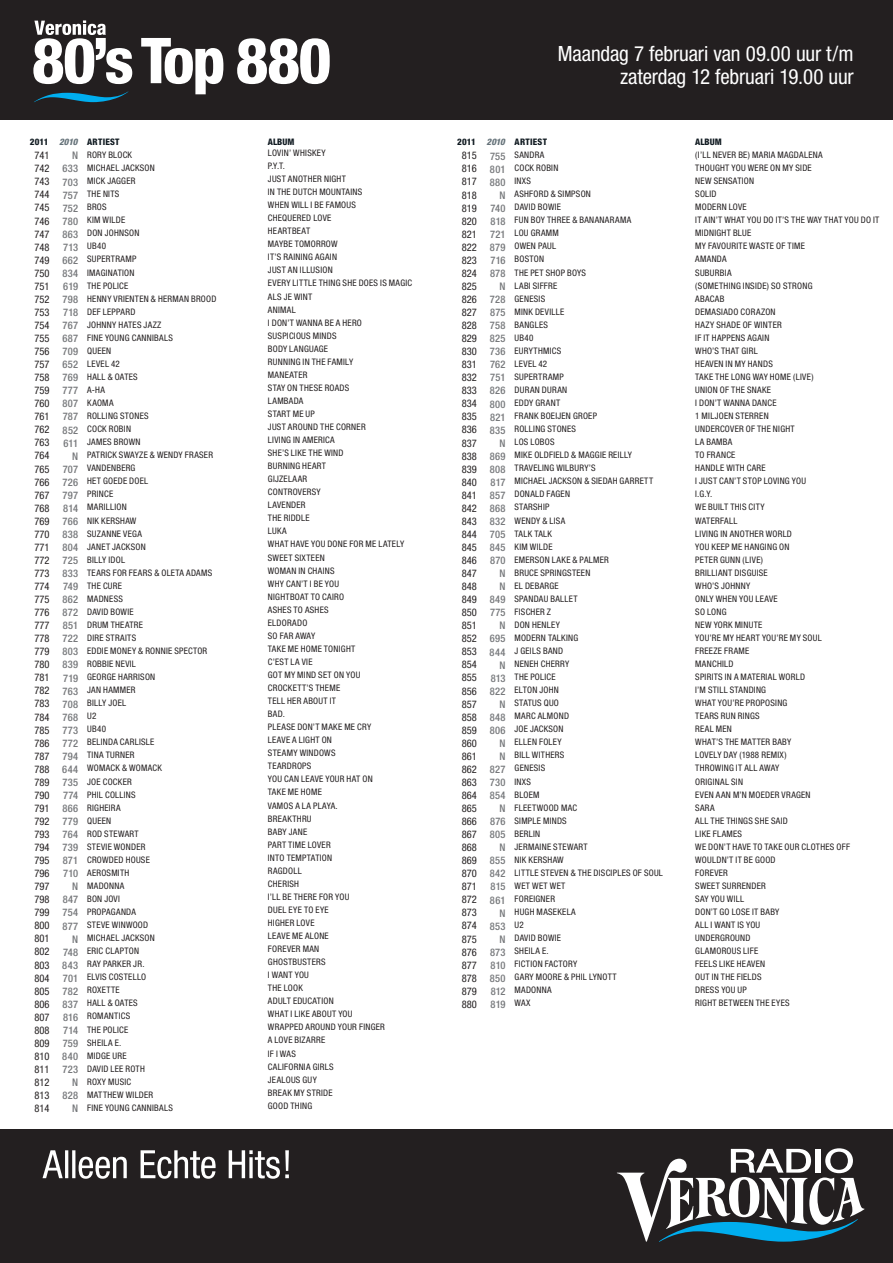
<style>
.page{position:relative;width:893px;height:1263px;background:#fff}
.page>*{position:absolute;margin:0;border:0;box-sizing:border-box;transform-origin:0 0}
.t1{font:condensed 21px/22.5px "Helvetica Neue";letter-spacing:-.01em;color:#fff;text-align:right}
.t2{font:condensed 10.5px/13px "Helvetica Neue";color:#231f20;text-align:justify}
.t3{font:500 condensed 10.5px/13px "Helvetica Neue";letter-spacing:.025em;color:#76787b;text-align:right}
.t4{font:condensed 9px/13px "Helvetica Neue";letter-spacing:.03em;color:#231f20}
.t5{font:800 condensed 9px "Helvetica Neue";letter-spacing:.02em;color:#101a21}
.s1{font-style:italic;color:#657279}
</style>
<div class="page">
<div style="left:0;top:0;width:893px;height:119px;background:#231f20"></div>
<div style="left:0;top:1130px;width:893px;height:133px;background:#231f20"></div>
<svg style="left:617px;top:1148px;width:247px;height:94px"></svg>
<svg style="left:43px;top:1150px;width:246px;height:29px"></svg>
<svg style="left:34px;top:91px;width:94px;height:11px"></svg>
<svg style="left:141px;top:38px;width:82px;height:56px"></svg>
<svg style="left:237px;top:38px;width:93px;height:46px"></svg>
<svg style="left:33px;top:20px;width:99px;height:64px"></svg>
<h1 class="t1" style="left:558px;top:42px;width:297px">Maandag 7 februari van 09.00 uur t/m zaterdag 12 februari 19.00 uur</h1>
<p class="t5" style="left:30px;top:136px;width:91px">2011 <span class="s1">2010</span> ARTIEST</p>
<p class="t5" style="left:268px;top:136px;width:28px">ALBUM</p>
<p class="t5" style="left:457px;top:136px;width:91px">2011 <span class="s1">2010</span> ARTIEST</p>
<p class="t5" style="left:695px;top:136px;width:28px">ALBUM</p>
<p class="t4" style="left:268px;top:146px;width:146px">LOVIN’ WHISKEY<br>P.Y.T.<br>JUST ANOTHER NIGHT<br>IN THE DUTCH MOUNTAINS<br>WHEN WILL I BE FAMOUS<br>CHEQUERED LOVE<br>HEARTBEAT<br>MAYBE TOMORROW<br>IT’S RAINING AGAIN<br>JUST AN ILLUSION<br>EVERY LITTLE THING SHE DOES IS MAGIC<br>ALS JE WINT<br>ANIMAL<br>I DON’T WANNA BE A HERO<br>SUSPICIOUS MINDS<br>BODY LANGUAGE<br>RUNNING IN THE FAMILY<br>MANEATER<br>STAY ON THESE ROADS<br>LAMBADA<br>START ME UP<br>JUST AROUND THE CORNER<br>LIVING IN AMERICA<br>SHE’S LIKE THE WIND<br>BURNING HEART<br>GIJZELAAR<br>CONTROVERSY<br>LAVENDER<br>THE RIDDLE<br>LUKA<br>WHAT HAVE YOU DONE FOR ME LATELY<br>SWEET SIXTEEN<br>WOMAN IN CHAINS<br>WHY CAN’T I BE YOU<br>NIGHTBOAT TO CAIRO<br>ASHES TO ASHES<br>ELDORADO<br>SO FAR AWAY<br>TAKE ME HOME TONIGHT<br>C’EST LA VIE<br>GOT MY MIND SET ON YOU<br>CROCKETT’S THEME<br>TELL HER ABOUT IT<br>BAD.<br>PLEASE DON’T MAKE ME CRY<br>LEAVE A LIGHT ON<br>STEAMY WINDOWS<br>TEARDROPS<br>YOU CAN LEAVE YOUR HAT ON<br>TAKE ME HOME<br>VAMOS A LA PLAYA.<br>BREAKTHRU<br>BABY JANE<br>PART TIME LOVER<br>INTO TEMPTATION<br>RAGDOLL<br>CHERISH<br>I’LL BE THERE FOR YOU<br>DUEL EYE TO EYE<br>HIGHER LOVE<br>LEAVE ME ALONE<br>FOREVER MAN<br>GHOSTBUSTERS<br>I WANT YOU<br>THE LOOK<br>ADULT EDUCATION<br>WHAT I LIKE ABOUT YOU<br>WRAPPED AROUND YOUR FINGER<br>A LOVE BIZARRE<br>IF I WAS<br>CALIFORNIA GIRLS<br>JEALOUS GUY<br>BREAK MY STRIDE<br>GOOD THING</p>
<p class="t4" style="left:695px;top:148px;width:186px">(I’LL NEVER BE) MARIA MAGDALENA<br>THOUGHT YOU WERE ON MY SIDE<br>NEW SENSATION<br>SOLID<br>MODERN LOVE<br>IT AIN’T WHAT YOU DO IT’S THE WAY THAT YOU DO IT<br>MIDNIGHT BLUE<br>MY FAVOURITE WASTE OF TIME<br>AMANDA<br>SUBURBIA<br>(SOMETHING INSIDE) SO STRONG<br>ABACAB<br>DEMASIADO CORAZON<br>HAZY SHADE OF WINTER<br>IF IT HAPPENS AGAIN<br>WHO’S THAT GIRL<br>HEAVEN IN MY HANDS<br>TAKE THE LONG WAY HOME (LIVE)<br>UNION OF THE SNAKE<br>I DON’T WANNA DANCE<br>1 MILJOEN STERREN<br>UNDERCOVER OF THE NIGHT<br>LA BAMBA<br>TO FRANCE<br>HANDLE WITH CARE<br>I JUST CAN’T STOP LOVING YOU<br>I.G.Y.<br>WE BUILT THIS CITY<br>WATERFALL<br>LIVING IN ANOTHER WORLD<br>YOU KEEP ME HANGING ON<br>PETER GUNN (LIVE)<br>BRILLIANT DISGUISE<br>WHO’S JOHNNY<br>ONLY WHEN YOU LEAVE<br>SO LONG<br>NEW YORK MINUTE<br>YOU’RE MY HEART YOU’RE MY SOUL<br>FREEZE FRAME<br>MANCHILD<br>SPIRITS IN A MATERIAL WORLD<br>I’M STILL STANDING<br>WHAT YOU’RE PROPOSING<br>TEARS RUN RINGS<br>REAL MEN<br>WHAT’S THE MATTER BABY<br>LOVELY DAY (1988 REMIX)<br>THROWING IT ALL AWAY<br>ORIGINAL SIN<br>EVEN AAN M’N MOEDER VRAGEN<br>SARA<br>ALL THE THINGS SHE SAID<br>LIKE FLAMES<br>WE DON’T HAVE TO TAKE OUR CLOTHES OFF<br>WOULDN’T IT BE GOOD<br>FOREVER<br>SWEET SURRENDER<br>SAY YOU WILL<br>DON’T GO LOSE IT BABY<br>ALL I WANT IS YOU<br>UNDERGROUND<br>GLAMOROUS LIFE<br>FEELS LIKE HEAVEN<br>OUT IN THE FIELDS<br>DRESS YOU UP<br>RIGHT BETWEEN THE EYES</p>
<p class="t4" style="left:87px;top:148px;width:131px">RORY BLOCK<br>MICHAEL JACKSON<br>MICK JAGGER<br>THE NITS<br>BROS<br>KIM WILDE<br>DON JOHNSON<br>UB40<br>SUPERTRAMP<br>IMAGINATION<br>THE POLICE<br>HENNY VRIENTEN &amp; HERMAN BROOD<br>DEF LEPPARD<br>JOHNNY HATES JAZZ<br>FINE YOUNG CANNIBALS<br>QUEEN<br>LEVEL 42<br>HALL &amp; OATES<br>A-HA<br>KAOMA<br>ROLLING STONES<br>COCK ROBIN<br>JAMES BROWN<br>PATRICK SWAYZE &amp; WENDY FRASER<br>VANDENBERG<br>HET GOEDE DOEL<br>PRINCE<br>MARILLION<br>NIK KERSHAW<br>SUZANNE VEGA<br>JANET JACKSON<br>BILLY IDOL<br>TEARS FOR FEARS &amp; OLETA ADAMS<br>THE CURE<br>MADNESS<br>DAVID BOWIE<br>DRUM THEATRE<br>DIRE STRAITS<br>EDDIE MONEY &amp; RONNIE SPECTOR<br>ROBBIE NEVIL<br>GEORGE HARRISON<br>JAN HAMMER<br>BILLY JOEL<br>U2<br>UB40<br>BELINDA CARLISLE<br>TINA TURNER<br>WOMACK &amp; WOMACK<br>JOE COCKER<br>PHIL COLLINS<br>RIGHEIRA<br>QUEEN<br>ROD STEWART<br>STEVIE WONDER<br>CROWDED HOUSE<br>AEROSMITH<br>MADONNA<br>BON JOVI<br>PROPAGANDA<br>STEVE WINWOOD<br>MICHAEL JACKSON<br>ERIC CLAPTON<br>RAY PARKER JR.<br>ELVIS COSTELLO<br>ROXETTE<br>HALL &amp; OATES<br>ROMANTICS<br>THE POLICE<br>SHEILA E.<br>MIDGE URE<br>DAVID LEE ROTH<br>ROXY MUSIC<br>MATTHEW WILDER<br>FINE YOUNG CANNIBALS</p>
<p class="t4" style="left:514px;top:148px;width:150px">SANDRA<br>COCK ROBIN<br>INXS<br>ASHFORD &amp; SIMPSON<br>DAVID BOWIE<br>FUN BOY THREE &amp; BANANARAMA<br>LOU GRAMM<br>OWEN PAUL<br>BOSTON<br>THE PET SHOP BOYS<br>LABI SIFFRE<br>GENESIS<br>MINK DEVILLE<br>BANGLES<br>UB40<br>EURYTHMICS<br>LEVEL 42<br>SUPERTRAMP<br>DURAN DURAN<br>EDDY GRANT<br>FRANK BOEIJEN GROEP<br>ROLLING STONES<br>LOS LOBOS<br>MIKE OLDFIELD &amp; MAGGIE REILLY<br>TRAVELING WILBURY’S<br>MICHAEL JACKSON &amp; SIEDAH GARRETT<br>DONALD FAGEN<br>STARSHIP<br>WENDY &amp; LISA<br>TALK TALK<br>KIM WILDE<br>EMERSON LAKE &amp; PALMER<br>BRUCE SPRINGSTEEN<br>EL DEBARGE<br>SPANDAU BALLET<br>FISCHER Z<br>DON HENLEY<br>MODERN TALKING<br>J GEILS BAND<br>NENEH CHERRY<br>THE POLICE<br>ELTON JOHN<br>STATUS QUO<br>MARC ALMOND<br>JOE JACKSON<br>ELLEN FOLEY<br>BILL WITHERS<br>GENESIS<br>INXS<br>BLOEM<br>FLEETWOOD MAC<br>SIMPLE MINDS<br>BERLIN<br>JERMAINE STEWART<br>NIK KERSHAW<br>LITTLE STEVEN &amp; THE DISCIPLES OF SOUL<br>WET WET WET<br>FOREIGNER<br>HUGH MASEKELA<br>U2<br>DAVID BOWIE<br>SHEILA E.<br>FICTION FACTORY<br>GARY MOORE &amp; PHIL LYNOTT<br>MADONNA<br>WAX</p>
<p class="t2" style="left:34px;top:149px;width:17px">741<br>742<br>743<br>744<br>745<br>746<br>747<br>748<br>749<br>750<br>751<br>752<br>753<br>754<br>755<br>756<br>757<br>758<br>759<br>760<br>761<br>762<br>763<br>764<br>765<br>766<br>767<br>768<br>769<br>770<br>771<br>772<br>773<br>774<br>775<br>776<br>777<br>778<br>779<br>780<br>781<br>782<br>783<br>784<br>785<br>786<br>787<br>788<br>789<br>790<br>791<br>792<br>793<br>794<br>795<br>796<br>797<br>798<br>799<br>800<br>801<br>802<br>803<br>804<br>805<br>806<br>807<br>808<br>809<br>810<br>811<br>812<br>813<br>814</p>
<p class="t2" style="left:462px;top:149px;width:17px">815<br>816<br>817<br>818<br>819<br>820<br>821<br>822<br>823<br>824<br>825<br>826<br>827<br>828<br>829<br>830<br>831<br>832<br>833<br>834<br>835<br>836<br>837<br>838<br>839<br>840<br>841<br>842<br>843<br>844<br>845<br>846<br>847<br>848<br>849<br>850<br>851<br>852<br>853<br>854<br>855<br>856<br>857<br>858<br>859<br>860<br>861<br>862<br>863<br>864<br>865<br>866<br>867<br>868<br>869<br>870<br>871<br>872<br>873<br>874<br>875<br>876<br>877<br>878<br>879<br>880</p>
<p class="t3" style="left:62px;top:149px;width:18px">N<br>633<br>703<br>757<br>752<br>780<br>863<br>713<br>662<br>834<br>619<br>798<br>718<br>767<br>687<br>709<br>652<br>769<br>777<br>807<br>787<br>852<br>611<br>N<br>707<br>726<br>797<br>814<br>766<br>838<br>804<br>725<br>833<br>749<br>862<br>872<br>851<br>722<br>803<br>839<br>719<br>763<br>708<br>768<br>773<br>772<br>794<br>644<br>735<br>774<br>866<br>779<br>764<br>739<br>871<br>710<br>N<br>847<br>754<br>877<br>N<br>748<br>843<br>701<br>782<br>837<br>816<br>714<br>759<br>840<br>723<br>N<br>828<br>N</p>
<p class="t3" style="left:490px;top:149px;width:17px">755<br>801<br>880<br>N<br>740<br>818<br>721<br>879<br>716<br>878<br>N<br>728<br>875<br>758<br>825<br>736<br>762<br>751<br>826<br>800<br>821<br>835<br>N<br>869<br>808<br>817<br>857<br>868<br>832<br>705<br>845<br>870<br>N<br>N<br>849<br>775<br>N<br>695<br>844<br>N<br>813<br>822<br>N<br>848<br>806<br>N<br>N<br>827<br>730<br>854<br>N<br>876<br>805<br>N<br>855<br>842<br>815<br>861<br>N<br>853<br>N<br>873<br>810<br>850<br>812<br>819</p>
</div>
